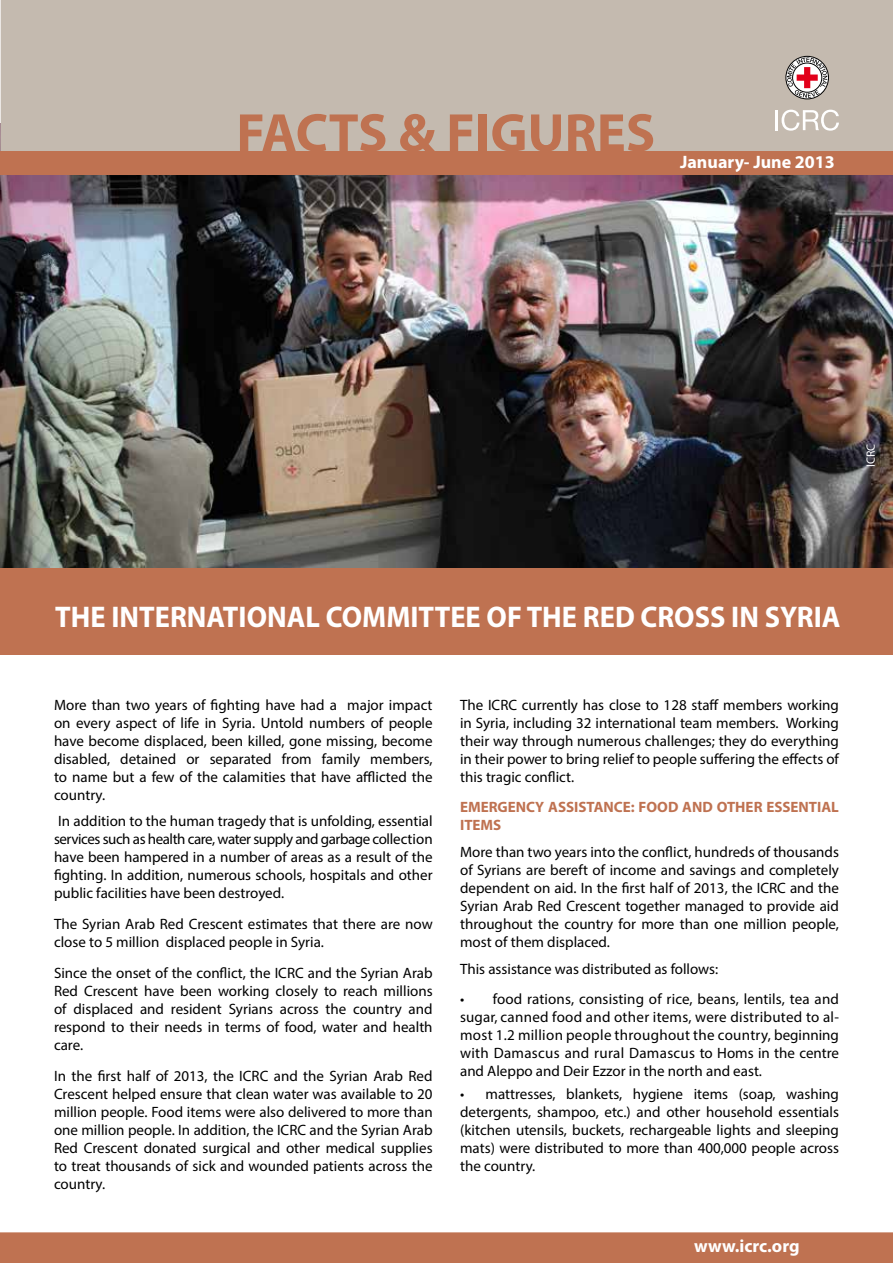
<style>
.page{position:relative;width:893px;height:1263px;background:#fff}
.page>*{position:absolute;margin:0;border:0;box-sizing:border-box;transform-origin:0 0}
.t1{font:700 54.3px "Myriad Pro";color:#bf7251}
.t2{font:700 30px "Myriad Pro";color:#fff;scale:.95 1}
.t3{font:700 18px "Myriad Pro";color:#fff}
.t4{font:15px/18px "Myriad Pro";color:#000;text-align:justify}
.t5{font:700 15px/18px "Myriad Pro";color:#bf7251}
.t6{font:12px "Myriad Pro";color:#fff}
</style>
<div class="page">
<img style="left:0;top:123px;width:893px;height:445px">
<div style="left:0;top:568px;width:893px;height:87px;background:#bf7251"></div>
<div style="left:1px;top:0;width:892px;height:151px;background:#c4baaf"></div>
<div style="left:0;top:151px;width:893px;height:23px;background:#bf7251"></div>
<div style="left:1px;top:1233px;width:891px;height:29px;background:#bf7251"></div>
<div style="left:0;top:1232px;width:893px;height:31px;border:2px solid #bf7251"></div>
<div style="left:786px;top:56px;width:43px;height:43px;border:1px solid #000;border-radius:50%"></div>
<svg style="left:787px;top:57px;width:40px;height:41px"></svg>
<hr style="left:775px;top:110px;width:3px;height:20px;background:#fff">
<svg style="left:782px;top:110px;width:57px;height:21px"></svg>
<h1 class="t1" style="left:236px;top:97px;width:420px">FACTS &amp; FIGURES</h1>
<p class="t3" style="left:680px;top:150px;width:156px">January- June 2013</p>
<p class="t6" style="left:863px;top:467px;width:25px;rotate:-90deg">ICRC</p>
<h2 class="t2" style="left:55px;top:597px;width:828px">THE INTERNATIONAL COMMITTEE OF THE RED CROSS IN SYRIA</h2>
<p class="t4" style="left:54px;top:695px;width:380px">More than two years of fighting have had a major impact on every aspect of life in Syria. Untold numbers of people have become displaced, been killed, gone missing, become disabled, detained or separated from family members, to name but a few of the calamities that have afflicted the country.</p>
<p class="t4" style="left:54px;top:812px;width:380px">In addition to the human tragedy that is unfolding, essential services such as health care, water supply and garbage collection have been hampered in a number of areas as a result of the fighting. In addition, numerous schools, hospitals and other public facilities have been destroyed.</p>
<p class="t4" style="left:54px;top:915px;width:380px">The Syrian Arab Red Crescent estimates that there are now close to 5 million displaced people in Syria.</p>
<p class="t4" style="left:54px;top:963px;width:380px">Since the onset of the conflict, the ICRC and the Syrian Arab Red Crescent have been working closely to reach millions of displaced and resident Syrians across the country and respond to their needs in terms of food, water and health care.</p>
<p class="t4" style="left:54px;top:1066px;width:380px">In the first half of 2013, the ICRC and the Syrian Arab Red Crescent helped ensure that clean water was available to 20 million people. Food items were also delivered to more than one million people. In addition, the ICRC and the Syrian Arab Red Crescent donated surgical and other medical supplies to treat thousands of sick and wounded patients across the country.</p>
<p class="t4" style="left:460px;top:695px;width:380px">The ICRC currently has close to 128 staff members working in Syria, including 32 international team members. Working their way through numerous challenges; they do everything in their power to bring relief to people suffering the effects of this tragic conflict.</p>
<p class="t5" style="left:460px;top:798px;width:380px">EMERGENCY ASSISTANCE: FOOD AND OTHER ESSENTIAL<br>ITEMS</p>
<p class="t4" style="left:460px;top:843px;width:380px">More than two years into the conflict, hundreds of thousands of Syrians are bereft of income and savings and completely dependent on aid. In the first half of 2013, the ICRC and the Syrian Arab Red Crescent together managed to provide aid throughout the country for more than one million people, most of them displaced.</p>
<p class="t4" style="left:460px;top:959px;width:260px">This assistance was distributed as follows:</p>
<p class="t4" style="left:460px;top:990px;width:380px">• food rations, consisting of rice, beans, lentils, tea and sugar, canned food and other items, were distributed to al&shy;most 1.2 million people throughout the country, beginning with Damascus and rural Damascus to Homs in the centre and Aleppo and Deir Ezzor in the north and east.</p>
<p class="t4" style="left:460px;top:1084px;width:380px">• mattresses, blankets, hygiene items (soap, washing detergents, shampoo, etc.) and other household essentials (kitchen utensils, buckets, rechargeable lights and sleeping mats) were distributed to more than 400,000 people across the country.</p>
<p class="t3" style="left:694px;top:1234px;width:107px">www.icrc.org</p>
</div>
